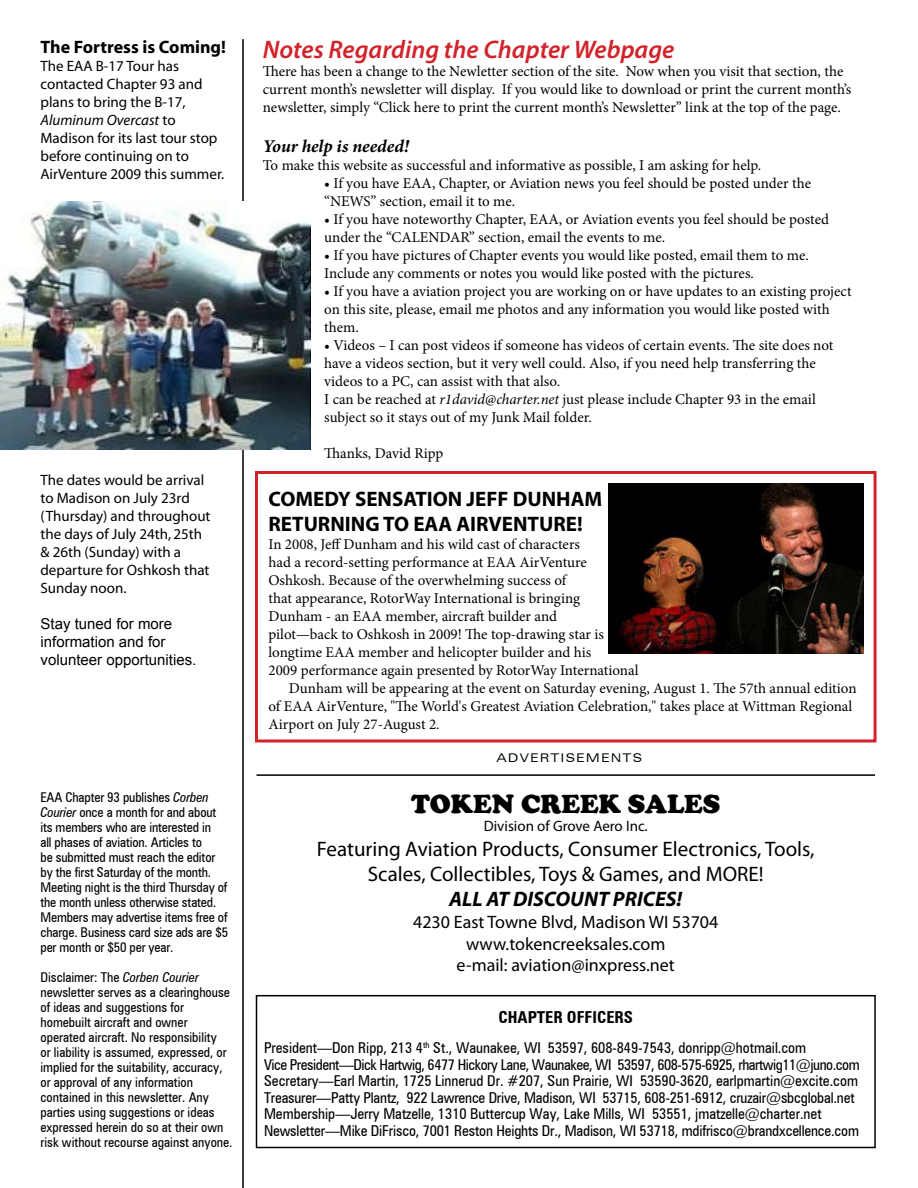
<style>
.page{position:relative;width:918px;height:1188px;background:#fff}
.page>*{position:absolute;margin:0;border:0;box-sizing:border-box;transform-origin:0 0}
.t1{font:900 27px "Cooper";color:#000}
.t2{font:italic 600 25.5px "Myriad Pro";color:#d2232a}
.t3{font:21px/25.2px "Myriad Pro";color:#000;text-align:center}
.t4{font:700 21px/25.2px "Myriad";color:#000}
.t5{font:italic 700 21px "Myriad Pro";color:#000}
.t6{font:18px/21.6px "Myriad Pro";color:#000;text-align:center}
.t7{font:700 18px "Myriad";color:#000}
.t8{font:italic 700 18px "Minion Pro";letter-spacing:-.005em;color:#000}
.t9{font:700 condensed 16.5px "Zurich BT";color:#000}
.t10{font:15px/18px "Minion Pro";letter-spacing:-.005em;color:#000}
.t11{font:condensed 15px/16.5px "Zurich BT";letter-spacing:-.01em;color:#000}
.t12{font:15px/18px "Myriad";color:#000}
.t13{font:15px/18px "Arial";color:#000}
.t14{font:15px "Myriad Pro";color:#000}
.t15{font:condensed 13.5px/15px "Zurich BT";color:#000}
.t16{font:expanded 12px "Zurich BT";letter-spacing:.1em;color:#000}
.s1{font-style:italic}
</style>
<div class="page">
<div style="left:256px;top:995px;width:620px;height:153px;border:2px solid #000"></div>
<hr style="left:242px;top:39px;width:2px;height:1149px;background:#000">
<hr style="left:256px;top:774px;width:619px;height:2px;background:#000">
<img style="left:0;top:201px;width:311px;height:249px">
<div style="left:255px;top:471px;width:622px;height:271px;border:3px solid #d2232a"></div>
<img style="left:609px;top:483px;width:255px;height:171px">
<p class="t7" style="left:40px;top:37px;width:187px">The Fortress is Coming!</p>
<p class="t12" style="left:40px;top:57px;width:185px">The EAA B-17 Tour has contacted Chapter 93 and plans to bring the B-17,<br><span class="s1">Aluminum Overcast</span> to<br>Madison for its last tour stop before continuing on to<br>AirVenture 2009 this summer.</p>
<p class="t12" style="left:40px;top:471px;width:172px">The dates would be arrival to Madison on July 23rd (Thursday) and throughout the days of July 24th, 25th &amp; 26th (Sunday) with a departure for Oshkosh that<br>Sunday noon.</p>
<p class="t13" style="left:40px;top:615px;width:157px">Stay tuned for more information and for volunteer opportunities.</p>
<p class="t15" style="left:40px;top:789px;width:189px">EAA Chapter 93 publishes <span class="s1">Corben Courier</span> once a month for and about its members who are interested in<br>all phases of aviation. Articles to<br>be submitted must reach the editor by the first Saturday of the month.<br>Meeting night is the third Thursday of the month unless otherwise stated.<br>Members may advertise items free of charge. Business card size ads are $5 per month or $50 per year.</p>
<p class="t15" style="left:40px;top:969px;width:194px">Disclaimer: The <span class="s1">Corben Courier </span>newsletter serves as a clearinghouse of ideas and suggestions for homebuilt aircraft and owner operated aircraft. No responsibility<br>or liability is assumed, expressed, or implied for the suitability, accuracy, or approval of any information contained in this newsletter. Any parties using suggestions or ideas expressed herein do so at their own risk without recourse against anyone.</p>
<h2 class="t2" style="left:263px;top:33px;width:413px">Notes Regarding the Chapter Webpage</h2>
<p class="t10" style="left:263px;top:63px;width:590px">There has been a change to the Newletter section of the site. Now when you visit that section, the current month’s newsletter will display. If you would like to download or print the current month’s newsletter, simply “Click here to print the current month’s Newsletter” link at the top of the page.</p>
<p class="t8" style="left:263px;top:133px;width:148px">Your help is needed!</p>
<p class="t10" style="left:263px;top:156px;width:500px">To make this website as successful and informative as possible, I am asking for help.</p>
<p class="t10" style="left:324px;top:174px;width:488px">• If you have EAA, Chapter, or Aviation news you feel should be posted under the “NEWS” section, email it to me.</p>
<p class="t10" style="left:324px;top:210px;width:506px">• If you have noteworthy Chapter, EAA, or Aviation events you feel should be posted under the “CALENDAR” section, email the events to me.</p>
<p class="t10" style="left:324px;top:246px;width:486px">• If you have pictures of Chapter events you would like posted, email them to me.<br>Include any comments or notes you would like posted with the pictures.</p>
<p class="t10" style="left:324px;top:282px;width:529px">• If you have a aviation project you are working on or have updates to an existing project on this site, please, email me photos and any information you would like posted with them.</p>
<p class="t10" style="left:324px;top:336px;width:511px">• Videos – I can post videos if someone has videos of certain events. The site does not have a videos section, but it very well could. Also, if you need help transferring the videos to a PC, can assist with that also.<br>I can be reached at <span class="s1">r1david@charter.net</span> just please include Chapter 93 in the email subject so it stays out of my Junk Mail folder.</p>
<p class="t10" style="left:324px;top:444px;width:121px">Thanks, David Ripp</p>
<h3 class="t4" style="left:268px;top:487px;width:335px">COMEDY SENSATION JEFF DUNHAM<br>RETURNING TO EAA AIRVENTURE!</h3>
<p class="t10" style="left:268px;top:536px;width:313px">In 2008, Jeff Dunham and his wild cast of characters</p>
<p class="t10" style="left:268px;top:554px;width:320px">had a record-setting performance at EAA AirVenture</p>
<p class="t10" style="left:268px;top:572px;width:299px">Oshkosh. Because of the overwhelming success of</p>
<p class="t10" style="left:268px;top:590px;width:313px">that appearance, RotorWay International is bringing</p>
<p class="t10" style="left:268px;top:608px;width:290px">Dunham - an EAA member, aircraft builder and</p>
<p class="t10" style="left:268px;top:626px;width:337px">pilot—back to Oshkosh in 2009! The top-drawing star is</p>
<p class="t10" style="left:268px;top:644px;width:324px">longtime EAA member and helicopter builder and his</p>
<p class="t10" style="left:268px;top:662px;width:372px">2009 performance again presented by RotorWay International</p>
<p class="t10" style="left:289px;top:680px;width:569px">Dunham will be appearing at the event on Saturday evening, August 1. The 57th annual edition</p>
<p class="t10" style="left:268px;top:698px;width:585px">of EAA AirVenture, "The World's Greatest Aviation Celebration," takes place at Wittman Regional</p>
<p class="t10" style="left:268px;top:716px;width:173px">Airport on July 27-August 2.</p>
<p class="t16" style="left:497px;top:750px;width:147px">ADVERTISEMENTS</p>
<h1 class="t1" style="left:411px;top:788px;width:311px">TOKEN CREEK SALES</h1>
<p class="t14" style="left:484px;top:816px;width:165px">Division of Grove Aero Inc.</p>
<h3 class="t3" style="left:317px;top:836px;width:499px">Featuring Aviation Products, Consumer Electronics, Tools,<br>Scales, Collectibles, Toys &amp; Games, and MORE!</h3>
<h3 class="t5" style="left:449px;top:886px;width:235px">ALL AT DISCOUNT PRICES!</h3>
<p class="t6" style="left:413px;top:911px;width:307px">4230 East Towne Blvd, Madison WI 53704 www.tokencreeksales.com<br>e-mail: aviation@inxpress.net</p>
<p class="t9" style="left:499px;top:1007px;width:136px">CHAPTER OFFICERS</p>
<p class="t11" style="left:264px;top:1040px;width:597px">President—Don Ripp, 213 4<sup>th</sup> St., Waunakee, WI 53597, 608-849-7543, donripp@hotmail.com<br>Vice President—Dick Hartwig, 6477 Hickory Lane, Waunakee, WI 53597, 608-575-6925, rhartwig11@juno.com Secretary—Earl Martin, 1725 Linnerud Dr. #207, Sun Prairie, WI 53590-3620, earlpmartin@excite.com Treasurer—Patty Plantz, 922 Lawrence Drive, Madison, WI 53715, 608-251-6912, cruzair@sbcglobal.net Membership—Jerry Matzelle, 1310 Buttercup Way, Lake Mills, WI 53551, jmatzelle@charter.net Newsletter—Mike DiFrisco, 7001 Reston Heights Dr., Madison, WI 53718, mdifrisco@brandxcellence.com</p>
</div>
